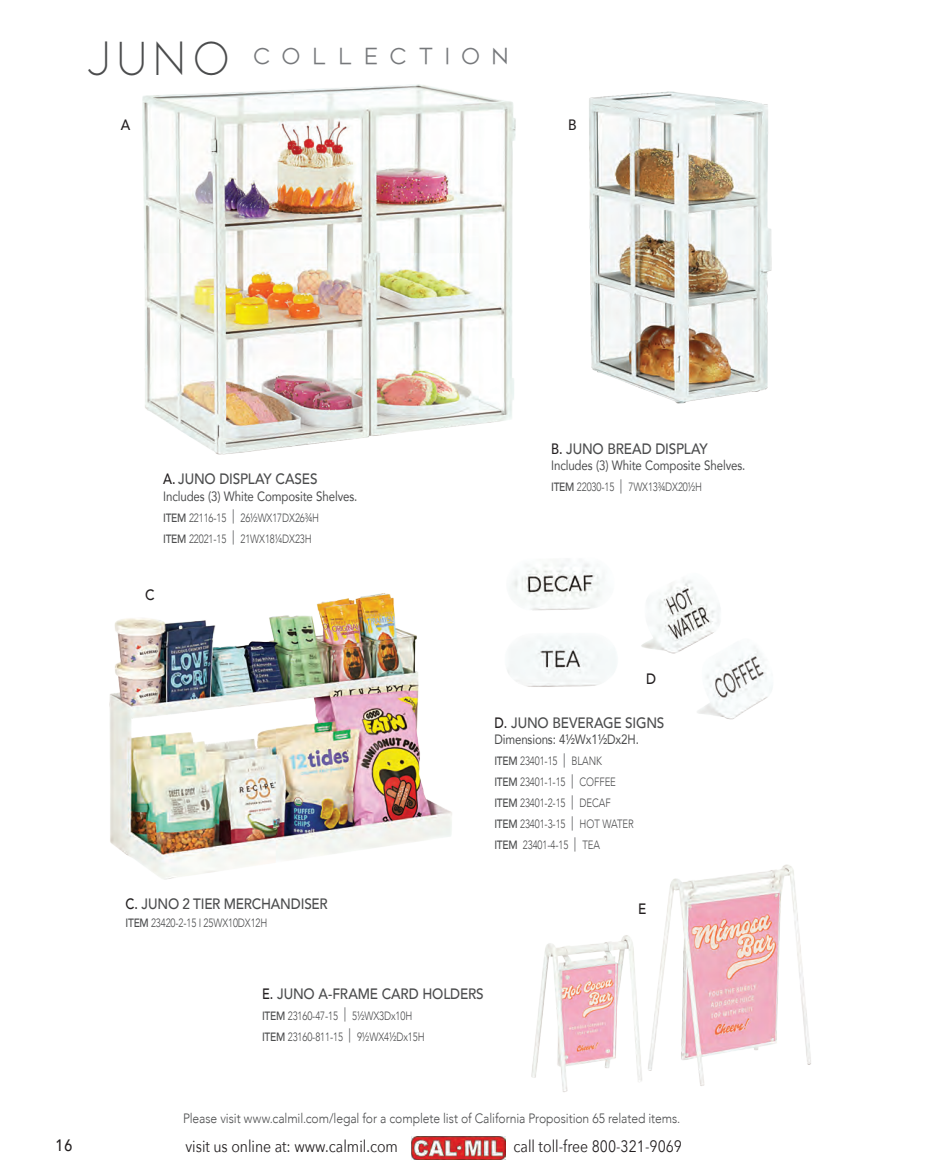
<style>
.page{position:relative;width:932px;height:1175px;background:#fff}
.page>*{position:absolute;margin:0;border:0;box-sizing:border-box;transform-origin:0 0}
.t1{font:37.5px "Rome";letter-spacing:.28em;color:#76787b}
.t2{font:16.5px "Avenir Next";color:#231f20;scale:.85 1}
.t3{font:500 16.5px "Avenir";color:#231f20;scale:.85 1}
.GROUP_TITLE{font:500 15px "Avenir";letter-spacing:-.015em;color:#4b4c4d;scale:.9 1}
._3_ITEM_DESCRIPT{font:500 15px "Avenir";letter-spacing:-.015em;color:#4b4c4d;scale:.9 1}
._3_ITEM_DESCRIPT-2{font:500 15px "Avenir";color:#231f20;scale:.9 1}
.t4{font:300 13.5px "Avenir";letter-spacing:-.005em;color:#4b4c4d;scale:.9 1}
._3_ITEM_DESCRIPT-3{font:13.5px "Avenir";letter-spacing:-.01em;color:#4b4c4d;scale:.85 1}
.GroupBodyCopy{font:13.5px "Avenir";letter-spacing:-.01em;color:#4b4c4d;scale:.85 1}
._3_ITEM_DESCRIPT-4{font:300 12px "Avenir";letter-spacing:-.01em;color:#4b4c4d;scale:.8 1}
._3_ITEM_DESCRIPT_gallon{font:300 12px "Avenir";letter-spacing:-.01em;color:#4b4c4d;scale:.8 1}
.s1{font-size:45px;color:#4b4c4d}
.s2{color:#231f20}
.s3{font-weight:500}
.s4{font-size:14.25px;color:#57585a}
</style>
<div class="page">
<img style="left:412px;top:1136px;width:93px;height:23px">
<img style="left:142px;top:84px;width:374px;height:371px">
<img style="left:589px;top:91px;width:183px;height:313px">
<img style="left:109px;top:593px;width:343px;height:287px">
<img style="left:507px;top:559px;width:109px;height:128px">
<img style="left:641px;top:579px;width:79px;height:75px">
<img style="left:680px;top:621px;width:93px;height:99px">
<img style="left:655px;top:864px;width:156px;height:222px">
<img style="left:531px;top:935px;width:124px;height:157px">
<h1 class="t1" style="left:86px;top:32px;width:424px"><span class="s1">JUNO</span> collection</h1>
<p class="_3_ITEM_DESCRIPT-2" style="left:121px;top:112px;width:12px">A</p>
<p class="_3_ITEM_DESCRIPT-2" style="left:568px;top:112px;width:11px">B</p>
<h2 class="t3" style="left:55px;top:1130px;width:21px">16</h2>
<p class="_3_ITEM_DESCRIPT" style="left:163px;top:466px;width:173px"><span class="s2">A.</span> JUNO DISPLAY CASES</p>
<p class="_3_ITEM_DESCRIPT-3" style="left:163px;top:485px;width:230px">Includes (3) White Composite Shelves.</p>
<p class="_3_ITEM_DESCRIPT_gallon" style="left:163px;top:510px;width:196px"><span class="s3">ITEM</span> 22116-15 <span class="s4">|</span> 26½WX17DX26¾H</p>
<p class="_3_ITEM_DESCRIPT_gallon" style="left:163px;top:531px;width:187px"><span class="s3">ITEM</span> 22021-15 <span class="s4">|</span> 21WX18¼DX23H</p>
<p class="_3_ITEM_DESCRIPT-2" style="left:145px;top:581px;width:12px">C</p>
<p class="_3_ITEM_DESCRIPT" style="left:551px;top:435px;width:175px"><span class="s2">B.</span> JUNO BREAD DISPLAY</p>
<p class="_3_ITEM_DESCRIPT-3" style="left:551px;top:454px;width:230px">Includes (3) White Composite Shelves.</p>
<p class="_3_ITEM_DESCRIPT_gallon" style="left:551px;top:480px;width:190px"><span class="s3">ITEM</span> 22030-15 <span class="s4">|</span> 7WX13¾DX20½H</p>
<p class="GROUP_TITLE" style="left:126px;top:890px;width:226px"><span class="s2">C.</span> JUNO 2 TIER MERCHANDISER</p>
<p class="_3_ITEM_DESCRIPT-4" style="left:126px;top:915px;width:179px"><span class="s3">ITEM</span> 23420-2-15 I 25WX10DX12H</p>
<p class="_3_ITEM_DESCRIPT-2" style="left:646px;top:666px;width:13px">D</p>
<p class="GROUP_TITLE" style="left:494px;top:709px;width:190px"><span class="s2">D.</span> JUNO BEVERAGE SIGNS</p>
<p class="GroupBodyCopy" style="left:494px;top:729px;width:171px">Dimensions: 4½Wx1½Dx2H.</p>
<p class="_3_ITEM_DESCRIPT-4" style="left:494px;top:754px;width:136px"><span class="s3">ITEM</span> 23401-15 <span class="s4">|</span> BLANK</p>
<p class="_3_ITEM_DESCRIPT-4" style="left:494px;top:775px;width:153px"><span class="s3">ITEM</span> 23401-1-15 <span class="s4">|</span> COFFEE</p>
<p class="_3_ITEM_DESCRIPT-4" style="left:494px;top:796px;width:147px"><span class="s3">ITEM</span> 23401-2-15 <span class="s4">|</span> DECAF</p>
<p class="_3_ITEM_DESCRIPT-4" style="left:494px;top:817px;width:176px"><span class="s3">ITEM</span> 23401-3-15 <span class="s4">|</span> HOT WATER</p>
<p class="_3_ITEM_DESCRIPT-4" style="left:494px;top:838px;width:134px"><span class="s3">ITEM</span> 23401-4-15 <span class="s4">|</span> TEA</p>
<p class="_3_ITEM_DESCRIPT-2" style="left:638px;top:895px;width:11px">E</p>
<p class="GROUP_TITLE" style="left:262px;top:980px;width:248px"><span class="s2">E.</span> JUNO A-FRAME CARD HOLDERS</p>
<p class="_3_ITEM_DESCRIPT-4" style="left:262px;top:1008px;width:189px"><span class="s3">ITEM</span> 23160-47-15 <span class="s4">|</span> 5½WX3Dx10H</p>
<p class="_3_ITEM_DESCRIPT-4" style="left:262px;top:1029px;width:205px"><span class="s3">ITEM</span> 23160-811-15 <span class="s4">|</span> 9½WX4½Dx15H</p>
<p class="t4" style="left:183px;top:1109px;width:554px">Please visit www.calmil.com/legal for a complete list of California Proposition 65 related items.</p>
<h2 class="t2" style="left:185px;top:1132px;width:251px">visit us online at: www.calmil.com</h2>
<h2 class="t2" style="left:513px;top:1132px;width:200px">call toll-free 800-321-9069</h2>
</div>
